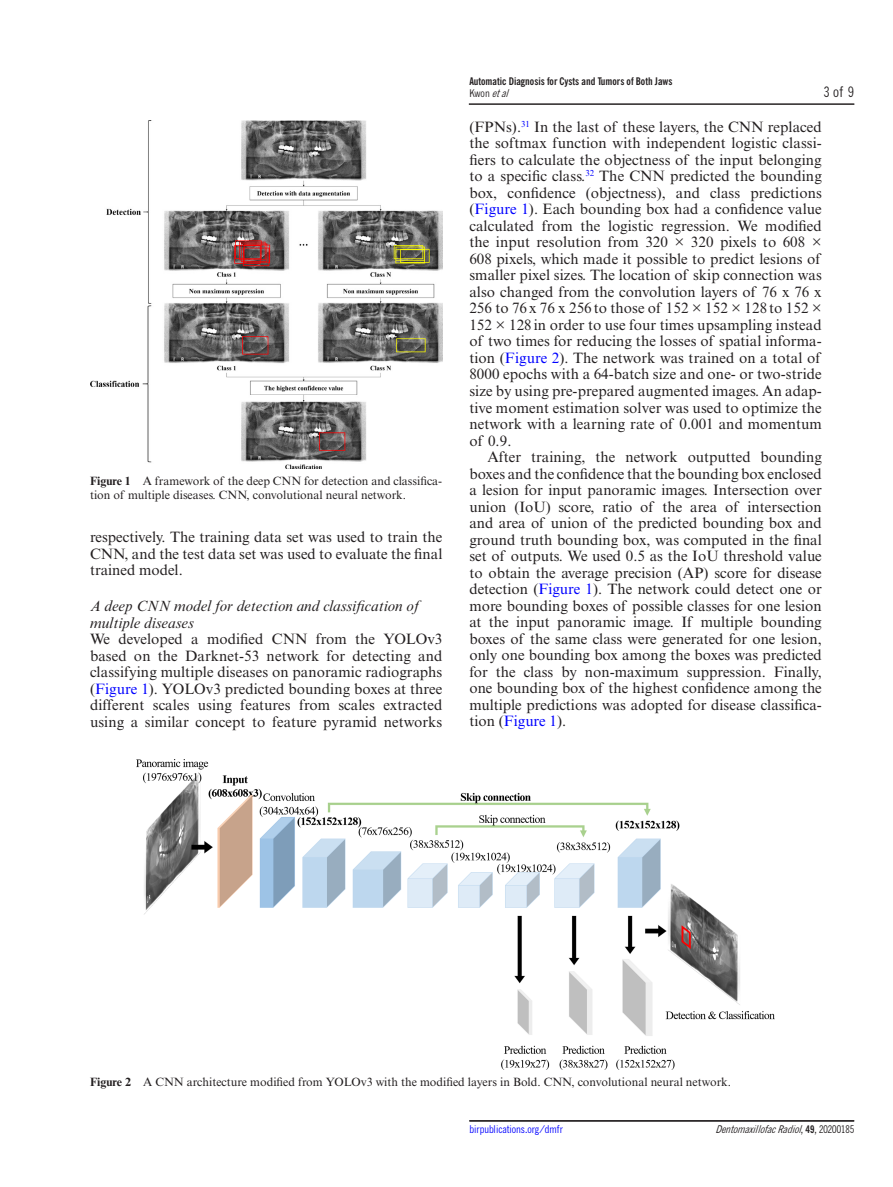
<style>
.page{position:relative;width:893px;height:1187px;background:#fff}
.page>*{position:absolute;margin:0;border:0;box-sizing:border-box;transform-origin:0 0}
.t1{font:15px/16.5px "Times New Roman MT Std";color:#231f20;text-align:justify}
.t2{font:italic 15px/16.5px "Times New Roman MT Std";color:#231f20}
.t3{font:condensed 14.25px "News Gothic MT Std";color:#231f20}
.t4{font:12px/13.5px "Times New Roman MT Std";color:#231f20}
.t5{font:700 condensed 10.5px "News Gothic BT";color:#231f20}
.t6{font:italic condensed 10.5px "News Gothic MT Std";color:#231f20}
.t7{font:condensed 10.5px "News Gothic MT Std";color:#00f}
.t8{font:condensed 10.5px "News Gothic MT Std";color:#231f20}
.s1{font-weight:700}
.s2{color:#00f}
.s3{font-style:italic}
.s4{font-style:normal}
.s5{font-family:"News Gothic BT";font-weight:700;font-style:normal}
</style>
<div class="page">
<hr style="left:469px;top:104px;width:385px;height:1px;background:#231f20">
<hr style="left:469px;top:1120px;width:385px;height:1px;background:#231f20">
<img style="left:90px;top:121px;width:352px;height:347px">
<img style="left:137px;top:759px;width:638px;height:310px">
<p class="t4" style="left:90px;top:474px;width:354px"><span class="s1">Figure 1</span> A framework of the deep CNN for detection and classifica&shy;tion of multiple diseases. CNN, convolutional neural network.</p>
<p class="t1" style="left:90px;top:528px;width:354px">respectively. The training data set was used to train the CNN, and the test data set was used to evaluate the final trained model.</p>
<p class="t2" style="left:90px;top:598px;width:330px">A deep CNN model for detection and classification of multiple diseases</p>
<p class="t1" style="left:90px;top:630px;width:354px">We developed a modified CNN from the YOLOv3 based on the Darknet-53 network for detecting and classifying multiple diseases on panoramic radiographs (<span class="s2">Figure 1</span>). YOLOv3 predicted bounding boxes at three different scales using features from scales extracted using a similar concept to feature pyramid networks</p>
<p class="t5" style="left:469px;top:75px;width:205px">Automatic Diagnosis for Cysts and Tumors of Both Jaws</p>
<p class="t8" style="left:469px;top:87px;width:44px">Kwon <span class="s3">etal</span></p>
<p class="t3" style="left:824px;top:84px;width:32px">3 of 9</p>
<p class="t1" style="left:469px;top:118px;width:354px">(FPNs).<sup>31</sup> In the last of these layers, the CNN replaced the softmax function with independent logistic classi&shy;fiers to calculate the objectness of the input belonging to a specific class.<sup>32</sup> The CNN predicted the bounding box, confidence (objectness), and class predictions (<span class="s2">Figure 1</span>). Each bounding box had a confidence value calculated from the logistic regression. We modified the input resolution from 320 × 320 pixels to 608 × 608 pixels, which made it possible to predict lesions of smaller pixel sizes. The location of skip connection was also changed from the convolution layers of 76 x 76 x 256 to 76 x 76 x 256 to those of 152 × 152 × 128 to 152 × 152 × 128 in order to use four times upsampling instead of two times for reducing the losses of spatial informa&shy;tion (<span class="s2">Figure 2</span>). The network was trained on a total of 8000 epochs with a 64-batch size and one- or two-stride size by using pre-prepared augmented images. An adap&shy;tive moment estimation solver was used to optimize the network with a learning rate of 0.001 and momentum of 0.9.</p>
<p class="t1" style="left:469px;top:448px;width:354px;text-indent:18px">After training, the network outputted bounding boxes and the confidence that the bounding box enclosed a lesion for input panoramic images. Intersection over union (IoU) score, ratio of the area of intersection and area of union of the predicted bounding box and ground truth bounding box, was computed in the final set of outputs. We used 0.5 as the IoU threshold value to obtain the average precision (AP) score for disease detection (<span class="s2">Figure 1</span>). The network could detect one or more bounding boxes of possible classes for one lesion at the input panoramic image. If multiple bounding boxes of the same class were generated for one lesion, only one bounding box among the boxes was predicted for the class by non-maximum suppression. Finally, one bounding box of the highest confidence among the multiple predictions was adopted for disease classifica&shy;tion (<span class="s2">Figure 1</span>).</p>
<p class="t4" style="left:90px;top:1074px;width:642px"><span class="s1">Figure 2</span> A CNN architecture modified from YOLOv3 with the modified layers in Bold. CNN, convolutional neural network.</p>
<p class="t7" style="left:469px;top:1123px;width:95px">birpublications.org/dmfr</p>
<p class="t6" style="left:715px;top:1123px;width:140px">DentomaxillofacRadiol<span class="s4">,</span> <span class="s5">4 9</span> <span class="s4">, 2 0 2 0 0 1 8 5</span></p>
</div>
